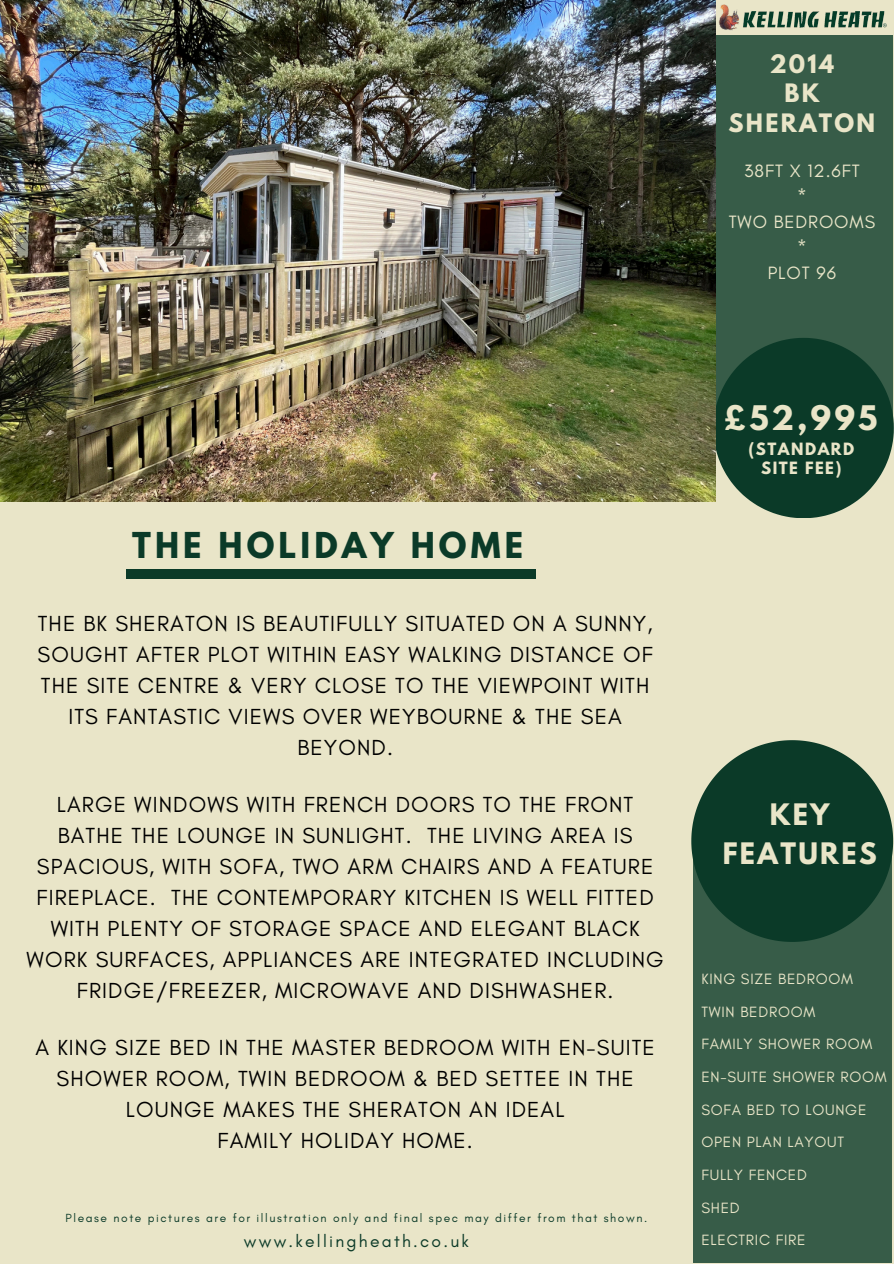
<style>
.page{position:relative;width:894px;height:1264px;background:#fff}
.page>*{position:absolute;margin:0;border:0;box-sizing:border-box;transform-origin:0 0}
.t1{font:700 31.65px "League Spartan";letter-spacing:.13em;color:#0b3a28}
.t2{font:700 30px "League Spartan";color:#e9e5c8}
.t3{font:700 26.25px/38.2px "League Spartan";letter-spacing:.09em;color:#e9e5c8;text-align:center}
.t4{font:700 22.5px/29.2px "League Spartan";letter-spacing:.1em;color:#e9e5c8;text-align:center}
.t5{font:22.2px/30.9px "Glacial Indifference";letter-spacing:.05em;color:#000;text-align:center}
.t6{font:18.15px/25.3px "Glacial Indifference";letter-spacing:.05em;color:#e9e5c8;text-align:center}
.t7{font:17.4px "Glacial Indifference";letter-spacing:.13em;color:#0b3a28}
.t8{font:15.15px "Glacial Indifference";letter-spacing:.05em;color:#e9e5c8}
.t9{font:700 15px "League Spartan";letter-spacing:.1em;color:#e9e5c8}
.t10{font:12px "Glacial Indifference";letter-spacing:.13em;color:#0b3a28}
</style>
<div class="page">
<div style="left:0;top:0;width:893px;height:1263px;background:#e9e5c8"></div>
<div style="left:714px;top:35px;width:177px;height:399px;background:#375c48"></div>
<svg style="left:715px;top:338px;width:178px;height:180px"></svg>
<div style="left:126px;top:569px;width:409px;height:10px;background:#0b3a28"></div>
<div style="left:693px;top:846px;width:198px;height:417px;background:#375c48"></div>
<svg style="left:691px;top:740px;width:201px;height:201px"></svg>
<img style="left:715px;top:0;width:172px;height:35px">
<img style="left:0;top:0;width:715px;height:502px">
<h4 class="t4" style="left:728px;top:52px;width:148px">2014<br>BK<br>SHERATON</h4>
<p class="t6" style="left:744px;top:158px;width:117px">38FT X 12.6FT *</p>
<h2 class="t6" style="left:728px;top:209px;width:148px">TWO BEDROOMS *</h2>
<p class="t6" style="left:767px;top:259px;width:70px">PLOT 96</p>
<p class="t1" style="left:132px;top:529px;width:392px">THE HOLIDAY HOME</p>
<p class="t5" style="left:37px;top:608px;width:616px">THE BK SHERATON IS BEAUTIFULLY SITUATED ON A SUNNY, SOUGHT AFTER PLOT WITHIN EASY WALKING DISTANCE OF THE SITE CENTRE &amp; VERY CLOSE TO THE VIEWPOINT WITH ITS FANTASTIC VIEWS OVER WEYBOURNE &amp; THE SEA BEYOND.</p>
<p class="t5" style="left:27px;top:789px;width:638px">LARGE WINDOWS WITH FRENCH DOORS TO THE FRONT BATHE THE LOUNGE IN SUNLIGHT. THE LIVING AREA IS SPACIOUS, WITH SOFA, TWO ARM CHAIRS AND A FEATURE FIREPLACE. THE CONTEMPORARY KITCHEN IS WELL FITTED WITH PLENTY OF STORAGE SPACE AND ELEGANT BLACK WORK SURFACES, APPLIANCES ARE INTEGRATED INCLUDING FRIDGE/FREEZER, MICROWAVE AND DISHWASHER.</p>
<p class="t5" style="left:35px;top:1031px;width:620px">A KING SIZE BED IN THE MASTER BEDROOM WITH EN-SUITE SHOWER ROOM, TWIN BEDROOM &amp; BED SETTEE IN THE LOUNGE MAKES THE SHERATON AN IDEAL<br>FAMILY HOLIDAY HOME.</p>
<h5 class="t10" style="left:66px;top:1210px;width:583px">Please note pictures are for illustration only and final spec may differ from that shown.</h5>
<p class="t7" style="left:244px;top:1230px;width:226px">www.kellingheath.co.uk</p>
<p class="t2" style="left:723px;top:403px;width:155px">£52,995</p>
<p class="t9" style="left:748px;top:441px;width:107px">(STANDARD</p>
<p class="t9" style="left:760px;top:460px;width:82px">SITE FEE)</p>
<p class="t3" style="left:722px;top:799px;width:155px">KEY<br>FEATURES</p>
<p class="t8" style="left:701px;top:969px;width:153px">KING SIZE BEDROOM</p>
<h3 class="t8" style="left:701px;top:1002px;width:115px">TWIN BEDROOM</h3>
<p class="t8" style="left:701px;top:1034px;width:172px">FAMILY SHOWER ROOM</p>
<p class="t8" style="left:701px;top:1067px;width:187px">EN-SUITE SHOWER ROOM</p>
<p class="t8" style="left:701px;top:1100px;width:166px">SOFA BED TO LOUNGE</p>
<p class="t8" style="left:701px;top:1132px;width:144px">OPEN PLAN LAYOUT</p>
<h1 class="t8" style="left:701px;top:1165px;width:107px">FULLY FENCED</h1>
<h4 class="t8" style="left:701px;top:1198px;width:40px">SHED</h4>
<h4 class="t8" style="left:701px;top:1230px;width:106px">ELECTRIC FIRE</h4>
</div>
